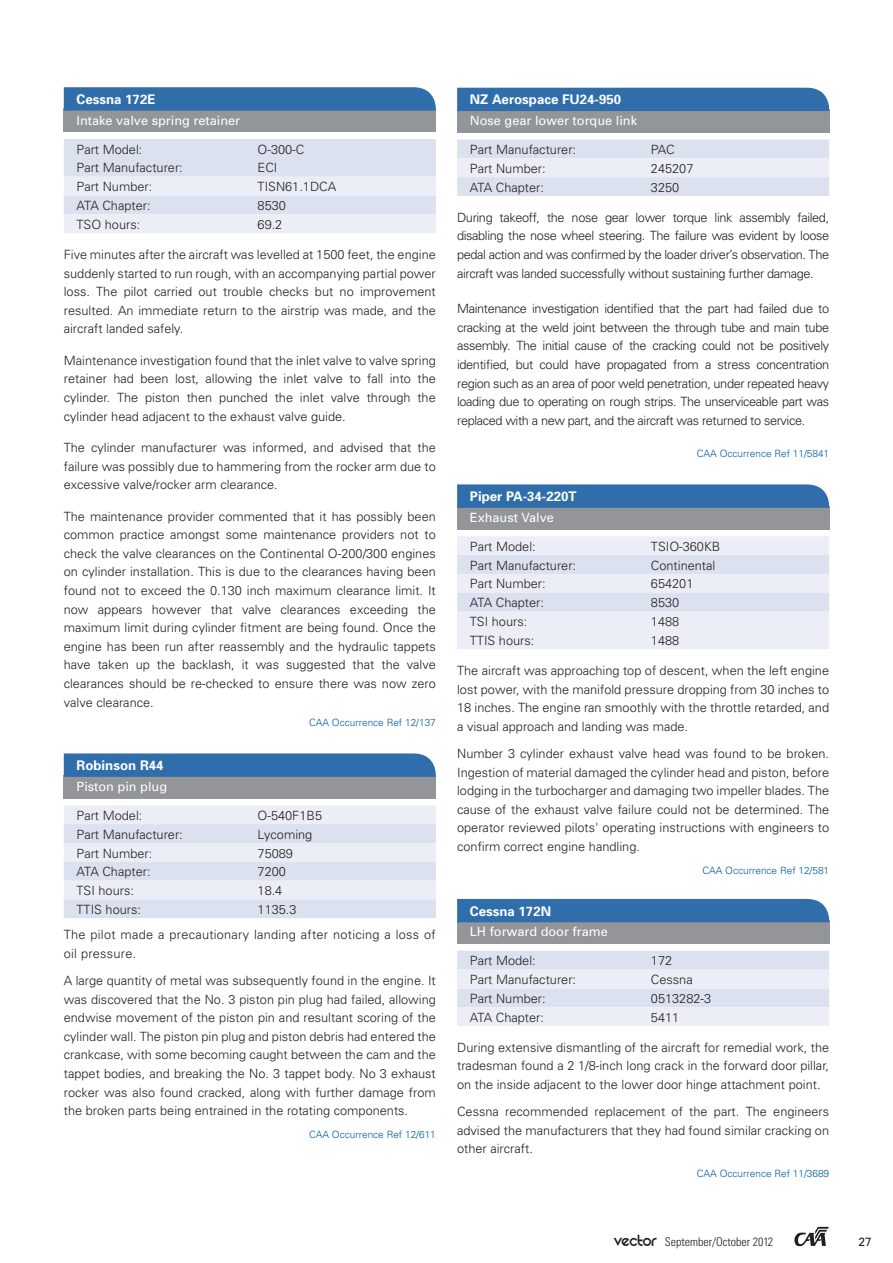
<style>
.page{position:relative;width:893px;height:1263px;background:#fff}
.page>*{position:absolute;margin:0;border:0;box-sizing:border-box;transform-origin:0 0}
.t1{font:700 13.35px "Univers";color:#fff}
.t2{font:300 12.75px/18.6px "Univers";color:#231f20;text-align:justify}
.t3{font:12.75px "Univers";color:#fff}
.t4{font:300 12.75px/25.3px "Univers";letter-spacing:.02em;color:#231f20}
.t5{font:300 condensed 12px "Univers";color:#231f20}
.t6{font:12px "Univers";color:#231f20}
.t7{font:300 10.05px "Univers";color:#005da4}
.s1{font-family:"REZ";font-weight:400;font-stretch:normal;font-size:18px}
</style>
<div class="page">
<div style="left:457px;top:506px;width:372px;height:23px;background:#939598"></div>
<div style="left:457px;top:920px;width:372px;height:24px;background:#939598"></div>
<svg style="left:457px;top:484px;width:373px;height:24px;background:#3671ad"></svg>
<div style="left:457px;top:899px;width:373px;height:23px;background:#2f6dab"></div>
<div style="left:64px;top:775px;width:372px;height:23px;background:#939598"></div>
<svg style="left:64px;top:753px;width:372px;height:24px;background:#3571ad"></svg>
<svg style="left:64px;top:805px;width:372px;height:113px;background:#e3e7f2"></svg>
<svg style="left:457px;top:536px;width:372px;height:113px;background:#e6e9f3"></svg>
<svg style="left:457px;top:951px;width:372px;height:75px;background:#e3e7f2"></svg>
<div style="left:457px;top:109px;width:372px;height:24px;background:#939598"></div>
<div style="left:457px;top:88px;width:373px;height:23px;background:#2f6dab"></div>
<svg style="left:457px;top:140px;width:372px;height:56px;background:#e1e5f1"></svg>
<div style="left:64px;top:108px;width:372px;height:24px;background:#939598"></div>
<svg style="left:64px;top:87px;width:372px;height:24px;background:#3470ac"></svg>
<svg style="left:64px;top:139px;width:372px;height:94px;background:#e2e6f1"></svg>
<svg style="left:794px;top:1227px;width:35px;height:19px"></svg>
<p class="t1" style="left:77px;top:91px;width:80px">Cessna 172E</p>
<p class="t3" style="left:77px;top:112px;width:165px">Intake valve spring retainer</p>
<p class="t2" style="left:77px;top:139px;width:67px">Part Model:</p>
<p class="t2" style="left:258px;top:139px;width:48px">O-300-C</p>
<p class="t2" style="left:77px;top:158px;width:108px">Part Manufacturer:</p>
<p class="t2" style="left:258px;top:158px;width:21px">ECI</p>
<p class="t2" style="left:77px;top:177px;width:77px">Part Number:</p>
<p class="t2" style="left:258px;top:177px;width:80px">TISN61.1DCA</p>
<p class="t2" style="left:77px;top:196px;width:76px">ATA Chapter:</p>
<p class="t2" style="left:258px;top:196px;width:30px">8530</p>
<p class="t2" style="left:77px;top:215px;width:65px">TSO hours:</p>
<p class="t2" style="left:258px;top:215px;width:26px">69.2</p>
<p class="t2" style="left:64px;top:245px;width:374px">Five minutes after the aircraft was levelled at 1500 feet, the engine suddenly started to run rough, with an accompanying partial power loss. The pilot carried out trouble checks but no improvement resulted. An immediate return to the airstrip was made, and the aircraft landed safely.</p>
<p class="t2" style="left:64px;top:351px;width:374px">Maintenance investigation found that the inlet valve to valve spring retainer had been lost, allowing the inlet valve to fall into the cylinder. The piston then punched the inlet valve through the cylinder head adjacent to the exhaust valve guide.</p>
<p class="t2" style="left:64px;top:438px;width:374px">The cylinder manufacturer was informed, and advised that the failure was possibly due to hammering from the rocker arm due to excessive valve/rocker arm clearance.</p>
<p class="t2" style="left:64px;top:506px;width:374px">The maintenance provider commented that it has possibly been common practice amongst some maintenance providers not to check the valve clearances on the Continental O-200/300 engines on cylinder installation. This is due to the clearances having been found not to exceed the 0.130 inch maximum clearance limit. It now appears however that valve clearances exceeding the maximum limit during cylinder fitment are being found. Once the engine has been run after reassembly and the hydraulic tappets have taken up the backlash, it was suggested that the valve clearances should be re-checked to ensure there was now zero valve clearance.</p>
<p class="t7" style="left:309px;top:716px;width:128px">CAA Occurrence Ref 12/137</p>
<p class="t1" style="left:77px;top:757px;width:89px">Robinson R44</p>
<p class="t3" style="left:77px;top:778px;width:92px">Piston pin plug</p>
<p class="t2" style="left:77px;top:806px;width:67px">Part Model:</p>
<p class="t2" style="left:258px;top:806px;width:66px">O-540F1B5</p>
<p class="t2" style="left:77px;top:824px;width:108px">Part Manufacturer:</p>
<p class="t2" style="left:258px;top:824px;width:56px">Lycoming</p>
<p class="t2" style="left:77px;top:843px;width:77px">Part Number:</p>
<p class="t2" style="left:258px;top:843px;width:37px">75089</p>
<p class="t2" style="left:77px;top:862px;width:76px">ATA Chapter:</p>
<p class="t2" style="left:258px;top:862px;width:30px">7200</p>
<p class="t2" style="left:77px;top:881px;width:59px">TSI hours:</p>
<p class="t2" style="left:258px;top:881px;width:26px">18.4</p>
<p class="t2" style="left:77px;top:900px;width:66px">TTIS hours:</p>
<p class="t4" style="left:64px;top:896px;width:374px;text-indent:194px">1135.3<br>The pilot made a precautionary landing after noticing a loss of</p>
<p class="t2" style="left:64px;top:939px;width:374px;line-height:27.2px">oil pressure.<br>A large quantity of metal was subsequently found in the engine. It</p>
<p class="t2" style="left:64px;top:989px;width:374px">was discovered that the No. 3 piston pin plug had failed, allowing endwise movement of the piston pin and resultant scoring of the cylinder wall. The piston pin plug and piston debris had entered the crankcase, with some becoming caught between the cam and the tappet bodies, and breaking the No. 3 tappet body. No 3 exhaust rocker was also found cracked, along with further damage from the broken parts being entrained in the rotating components.</p>
<p class="t7" style="left:309px;top:1129px;width:128px">CAA Occurrence Ref 12/611</p>
<p class="t1" style="left:470px;top:91px;width:153px">NZ Aerospace FU24-950</p>
<p class="t3" style="left:470px;top:113px;width:169px">Nose gear lower torque link</p>
<p class="t2" style="left:470px;top:140px;width:108px">Part Manufacturer:</p>
<p class="t2" style="left:651px;top:140px;width:25px">PAC</p>
<p class="t2" style="left:470px;top:159px;width:77px">Part Number:</p>
<p class="t2" style="left:651px;top:159px;width:44px">245207</p>
<p class="t2" style="left:470px;top:178px;width:76px">ATA Chapter:</p>
<p class="t2" style="left:651px;top:178px;width:30px">3250</p>
<p class="t2" style="left:457px;top:208px;width:374px">During takeoff, the nose gear lower torque link assembly failed, disabling the nose wheel steering. The failure was evident by loose pedal action and was confirmed by the loader driver’s observation. The aircraft was landed successfully without sustaining further damage.</p>
<p class="t2" style="left:457px;top:299px;width:374px">Maintenance investigation identified that the part had failed due to cracking at the weld joint between the through tube and main tube assembly. The initial cause of the cracking could not be positively identified, but could have propagated from a stress concentration region such as an area of poor weld penetration, under repeated heavy loading due to operating on rough strips. The unserviceable part was replaced with a new part, and the aircraft was returned to service.</p>
<p class="t7" style="left:697px;top:447px;width:134px">CAA Occurrence Ref 11/5841</p>
<p class="t1" style="left:470px;top:488px;width:108px">Piper PA-34-220T</p>
<p class="t3" style="left:470px;top:509px;width:86px">Exhaust Valve</p>
<p class="t2" style="left:470px;top:537px;width:67px">Part Model:</p>
<p class="t2" style="left:651px;top:537px;width:71px">TSIO-360KB</p>
<p class="t2" style="left:470px;top:555px;width:108px">Part Manufacturer:</p>
<p class="t2" style="left:651px;top:555px;width:66px">Continental</p>
<p class="t2" style="left:470px;top:574px;width:77px">Part Number:</p>
<p class="t2" style="left:651px;top:574px;width:44px">654201</p>
<p class="t2" style="left:470px;top:593px;width:76px">ATA Chapter:</p>
<p class="t2" style="left:651px;top:593px;width:30px">8530</p>
<p class="t2" style="left:470px;top:612px;width:59px">TSI hours:</p>
<p class="t2" style="left:651px;top:612px;width:30px">1488</p>
<p class="t2" style="left:470px;top:631px;width:66px">TTIS hours:</p>
<p class="t2" style="left:651px;top:631px;width:30px">1488</p>
<p class="t2" style="left:457px;top:661px;width:374px">The aircraft was approaching top of descent, when the left engine lost power, with the manifold pressure dropping from 30 inches to 18 inches. The engine ran smoothly with the throttle retarded, and a visual approach and landing was made.</p>
<p class="t2" style="left:457px;top:744px;width:374px">Number 3 cylinder exhaust valve head was found to be broken.<br>Ingestion of material damaged the cylinder head and piston, before lodging in the turbocharger and damaging two impeller blades. The cause of the exhaust valve failure could not be determined. The operator reviewed pilots' operating instructions with engineers to confirm correct engine handling.</p>
<p class="t7" style="left:702px;top:864px;width:128px">CAA Occurrence Ref 12/581</p>
<p class="t1" style="left:470px;top:902px;width:83px">Cessna 172N</p>
<p class="t3" style="left:470px;top:924px;width:140px">LH forward door frame</p>
<p class="t2" style="left:470px;top:951px;width:67px">Part Model:</p>
<p class="t2" style="left:651px;top:951px;width:23px">172</p>
<p class="t2" style="left:470px;top:970px;width:108px">Part Manufacturer:</p>
<p class="t2" style="left:651px;top:970px;width:43px">Cessna</p>
<p class="t2" style="left:470px;top:989px;width:77px">Part Number:</p>
<p class="t2" style="left:651px;top:989px;width:62px">0513282-3</p>
<p class="t2" style="left:470px;top:1007px;width:76px">ATA Chapter:</p>
<p class="t2" style="left:651px;top:1007px;width:30px">5411</p>
<p class="t2" style="left:457px;top:1038px;width:374px">During extensive dismantling of the aircraft for remedial work, the tradesman found a 2 1/8-inch long crack in the forward door pillar, on the inside adjacent to the lower door hinge attachment point.</p>
<p class="t2" style="left:457px;top:1102px;width:374px">Cessna recommended replacement of the part. The engineers advised the manufacturers that they had found similar cracking on other aircraft.</p>
<p class="t7" style="left:697px;top:1167px;width:134px">CAA Occurrence Ref 11/3689</p>
<p class="t5" style="left:614px;top:1235px;width:161px"><span class="s1">vector</span> September/October 2012</p>
<p class="t6" style="left:858px;top:1234px;width:15px">27</p>
</div>
